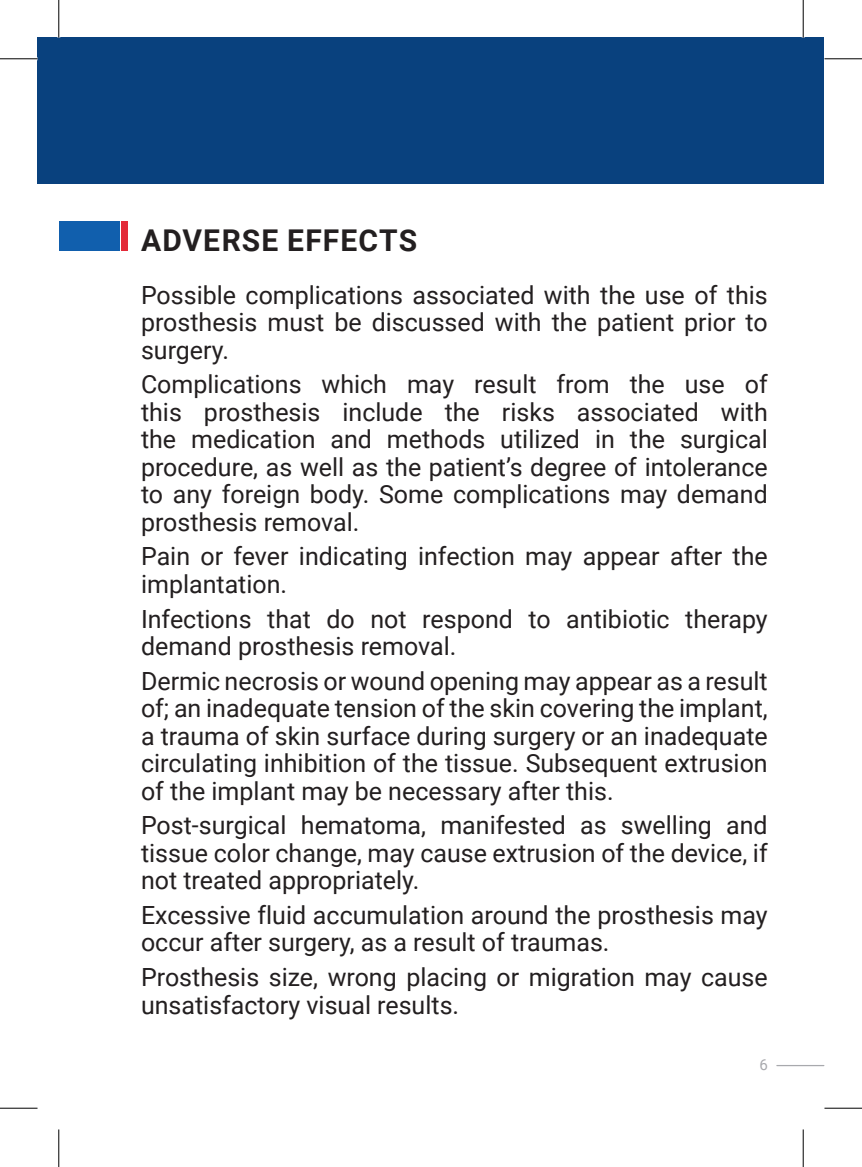
<style>
.page{position:relative;width:862px;height:1167px;background:#fff}
.page>*{position:absolute;margin:0;border:0;box-sizing:border-box;transform-origin:0 0}
.t1{font:700 30px "Roboto";letter-spacing:.035em;color:#231f20}
.t2{font:25px/27.5px "Roboto";color:#231f20;text-align:justify}
.t3{font:15px "Roboto";color:#a8a9ad}
</style>
<div class="page">
<hr style="left:777px;top:1064px;width:46px;height:2px;background:#a8a9ad">
<div style="left:38px;top:37px;width:786px;height:147px;background:#09417e"></div>
<div style="left:121px;top:221px;width:7px;height:30px;background:#e32a39"></div>
<div style="left:59px;top:221px;width:60px;height:30px;background:#115fad"></div>
<hr style="left:0;top:58px;width:38px;height:1px;background:#000">
<hr style="left:824px;top:58px;width:38px;height:1px;background:#000">
<hr style="left:0;top:1107px;width:38px;height:1px;background:#000">
<hr style="left:824px;top:1107px;width:38px;height:1px;background:#000">
<hr style="left:58px;top:0;width:1px;height:37px;background:#000">
<hr style="left:58px;top:1129px;width:1px;height:37px;background:#000">
<hr style="left:802px;top:0;width:1px;height:37px;background:#000">
<hr style="left:802px;top:1129px;width:1px;height:37px;background:#000">
<p class="t1" style="left:141px;top:219px;width:278px">ADVERSE EFFECTS</p>
<p class="t2" style="left:141px;top:280px;width:628px">Possible complications associated with the use of this prosthesis must be discussed with the patient prior to surgery.</p>
<p class="t2" style="left:141px;top:369px;width:628px">Complications which may result from the use of this prosthesis include the risks associated with the medication and methods utilized in the surgical procedure, as well as the patient’s degree of intolerance to any foreign body. Some complications may demand prosthesis removal.</p>
<p class="t2" style="left:141px;top:542px;width:628px">Pain or fever indicating infection may appear after the implantation.</p>
<p class="t2" style="left:141px;top:604px;width:628px">Infections that do not respond to antibiotic therapy demand prosthesis removal.</p>
<p class="t2" style="left:141px;top:666px;width:628px">Dermic necrosis or wound opening may appear as a result of; an inadequate tension of the skin covering the implant, a trauma of skin surface during surgery or an inadequate circulating inhibition of the tissue. Subsequent extrusion of the implant may be necessary after this.</p>
<p class="t2" style="left:141px;top:810px;width:628px">Post-surgical hematoma, manifested as swelling and tissue color change, may cause extrusion of the device, if not treated appropriately.</p>
<p class="t2" style="left:141px;top:900px;width:628px">Excessive fluid accumulation around the prosthesis may occur after surgery, as a result of traumas.</p>
<p class="t2" style="left:141px;top:962px;width:628px">Prosthesis size, wrong placing or migration may cause unsatisfactory visual results.</p>
<p class="t3" style="left:759px;top:1053px;width:10px">6</p>
</div>
